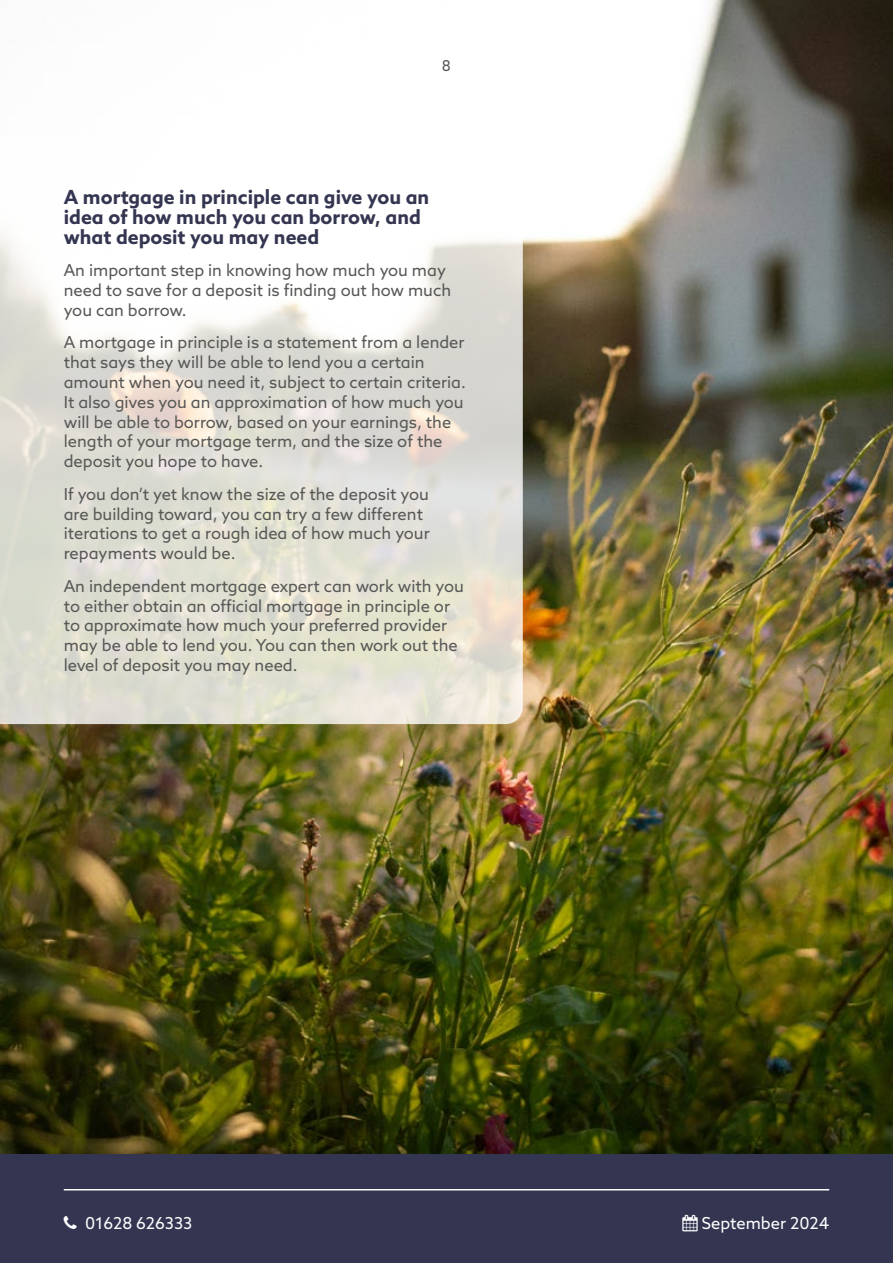
<style>
.page{position:relative;width:893px;height:1263px;background:#fff}
.page>*{position:absolute;margin:0;border:0;box-sizing:border-box;transform-origin:0 0}
.t1{font:700 19.5px/19.8px "Azo Sans";color:#343651}
.t2{font:16.5px/19.8px "Azo Sans";color:#575756}
.t3{font:16.5px "Azo Sans";color:#fff}
.t4{font:15px "Azo Sans";color:#575756}
</style>
<div class="page">
<div style="left:0;top:1153px;width:893px;height:110px;background:#343651"></div>
<hr style="left:64px;top:1189px;width:765px;height:1px;background:#fff">
<img style="left:0;top:0;width:893px;height:1153px">
<svg style="left:0;top:135px;width:523px;height:589px"></svg>
<p class="t4" style="left:442px;top:56px;width:11px">8</p>
<p class="t1" style="left:64px;top:187px;width:367px">A mortgage in principle can give you an idea of how much you can borrow, and what deposit you may need</p>
<p class="t2" style="left:64px;top:260px;width:389px">An important step in knowing how much you may need to save for a deposit is finding out how much you can borrow.</p>
<p class="t2" style="left:64px;top:332px;width:404px">A mortgage in principle is a statement from a lender that says they will be able to lend you a certain amount when you need it, subject to certain criteria.<br>It also gives you an approximation of how much you will be able to borrow, based on your earnings, the length of your mortgage term, and the size of the deposit you hope to have.</p>
<p class="t2" style="left:64px;top:484px;width:367px">If you don’t yet know the size of the deposit you are building toward, you can try a few different iterations to get a rough idea of how much your repayments would be.</p>
<p class="t2" style="left:64px;top:576px;width:402px">An independent mortgage expert can work with you to either obtain an official mortgage in principle or to approximate how much your preferred provider may be able to lend you. You can then work out the level of deposit you may need.</p>
<p class="t3" style="left:85px;top:1212px;width:109px">01628 626333</p>
<p class="t3" style="left:682px;top:1212px;width:148px">▲ September 2024</p>
</div>
